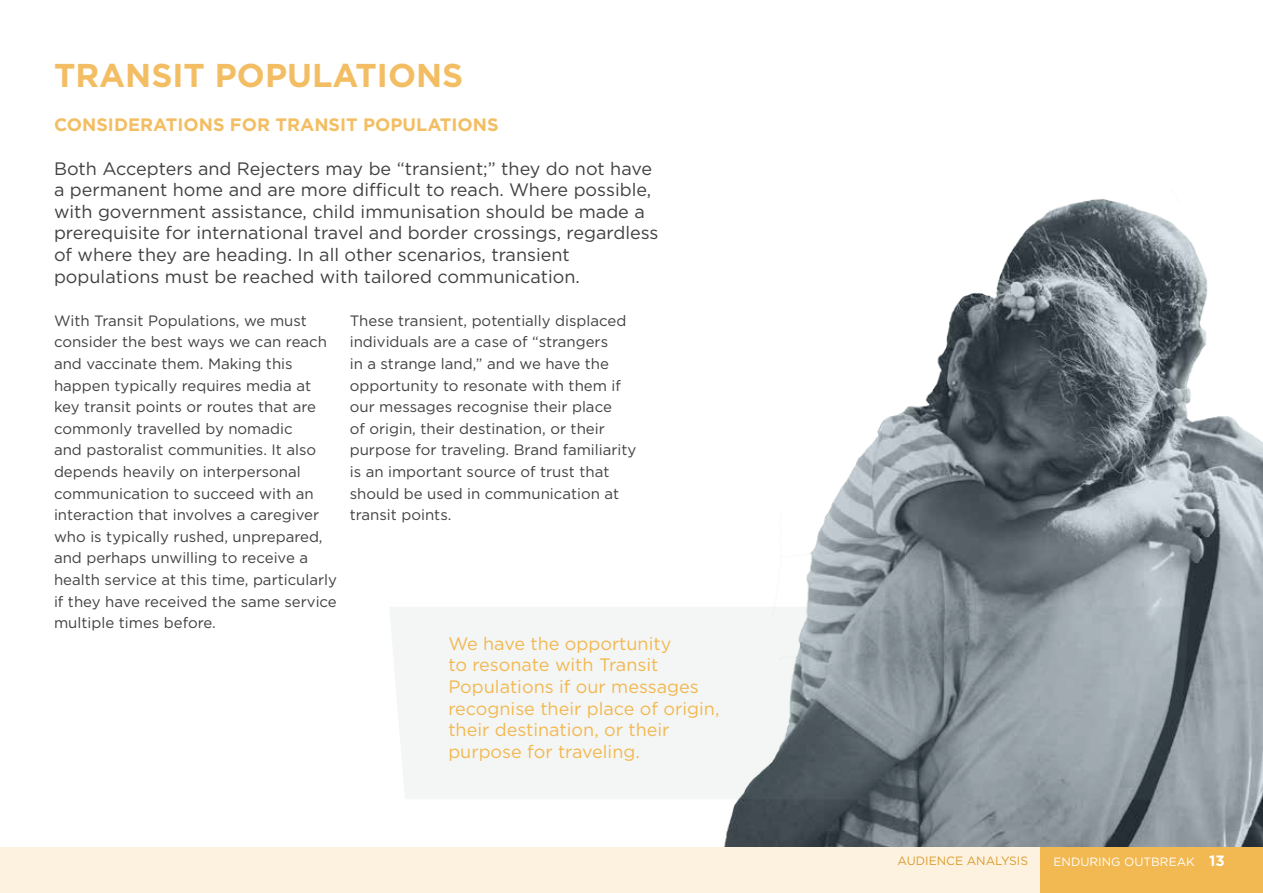
<style>
.page{position:relative;width:1263px;height:893px;background:#fff}
.page>*{position:absolute;margin:0;border:0;box-sizing:border-box;transform-origin:0 0}
.t1{font:700 33px "Gotham";color:#f3be63}
.t2{font:18px/21.6px "Gotham";color:#414042}
.t3{font:18px/21.6px "Gotham";color:#f2b851}
.t4{font:700 18px "Gotham";color:#f3be63}
.t5{font:15px/21.6px "Gotham";color:#414042}
.t6{font:12px "Gotham";color:#fff}
.t7{font:12px "Gotham";color:#da9d31}
.s1{font-weight:700;font-size:15px}
</style>
<div class="page">
<img style="left:710px;top:199px;width:553px;height:649px">
<svg style="left:390px;top:607px;width:800px;height:192px"></svg>
<div style="left:0;top:848px;width:1263px;height:45px;background:#fdf1df"></div>
<div style="left:1041px;top:848px;width:222px;height:45px;background:#f2b851"></div>
<h1 class="t1" style="left:54px;top:53px;width:411px">TRANSIT POPULATIONS</h1>
<p class="t4" style="left:54px;top:113px;width:446px">CONSIDERATIONS FOR TRANSIT POPULATIONS</p>
<p class="t2" style="left:54px;top:157px;width:606px">Both Accepters and Rejecters may be “transient;” they do not have a permanent home and are more difficult to reach. Where possible, with government assistance, child immunisation should be made a prerequisite for international travel and border crossings, regardless of where they are heading. In all other scenarios, transient populations must be reached with tailored communication.</p>
<p class="t5" style="left:54px;top:309px;width:285px">With Transit Populations, we must consider the best ways we can reach and vaccinate them. Making this happen typically requires media at key transit points or routes that are commonly travelled by nomadic<br>and pastoralist communities. It also depends heavily on interpersonal communication to succeed with an interaction that involves a caregiver who is typically rushed, unprepared, and perhaps unwilling to receive a health service at this time, particularly if they have received the same service multiple times before.</p>
<p class="t5" style="left:350px;top:309px;width:288px">These transient, potentially displaced individuals are a case of “strangers<br>in a strange land,” and we have the opportunity to resonate with them if our messages recognise their place<br>of origin, their destination, or their purpose for traveling. Brand familiarity is an important source of trust that should be used in communication at transit points.</p>
<p class="t3" style="left:448px;top:632px;width:273px">We have the opportunity<br>to resonate with Transit<br>Populations if our messages recognise their place of origin, their destination, or their purpose for traveling.</p>
<p class="t7" style="left:898px;top:853px;width:132px">AUDIENCE ANALYSIS</p>
<p class="t6" style="left:1053px;top:854px;width:173px">ENDURING OUTBREAK <span class="s1">13</span></p>
</div>
